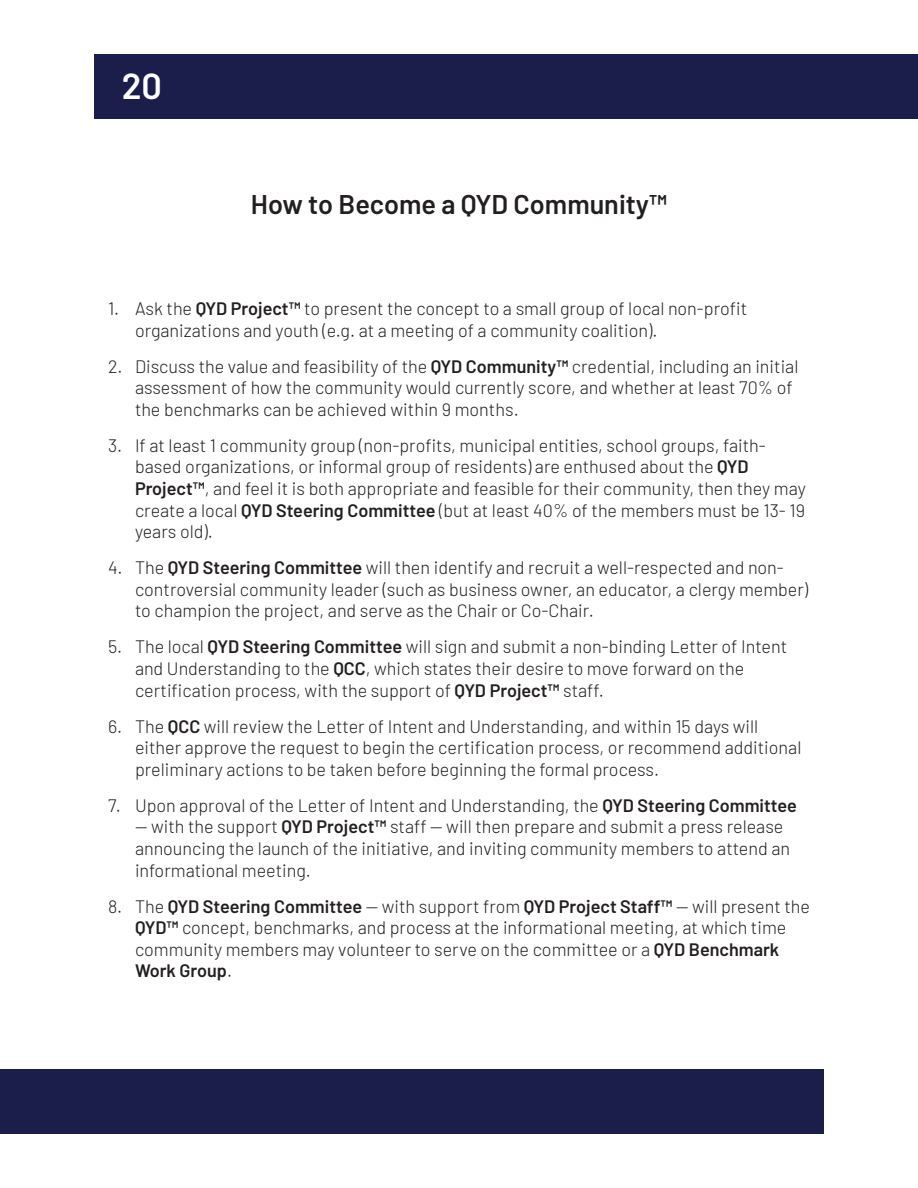
<style>
.page{position:relative;width:918px;height:1188px;background:#fff}
.page>*{position:absolute;margin:0;border:0;box-sizing:border-box;transform-origin:0 0}
.t1{font:600 36px "Barlow";color:#fff}
.t2{font:600 27px "Barlow";color:#231f20}
.t3{font:300 18px/21.6px "Barlow";color:#231f20}
.s1{font-weight:600}
</style>
<div class="page">
<div style="left:94px;top:54px;width:824px;height:65px;background:#1b1d4b"></div>
<div style="left:0;top:1069px;width:824px;height:65px;background:#1b1d4b"></div>
<p class="t1" style="left:122px;top:59px;width:42px">20</p>
<p class="t2" style="left:251px;top:184px;width:418px">How to Become a QYD Community™</p>
<p class="t3" style="left:135px;top:296px;width:614px;text-indent:-27px">1. Ask the <span class="s1">QYD Project™</span> to present the concept to a small group of local non-profit organizations and youth (e.g. at a meeting of a community coalition).</p>
<p class="t3" style="left:135px;top:354px;width:665px;text-indent:-27px">2. Discuss the value and feasibility of the <span class="s1">QYD Community™</span> credential, including an initial assessment of how the community would currently score, and whether at least 70% of the benchmarks can be achieved within 9 months.</p>
<p class="t3" style="left:135px;top:433px;width:672px;text-indent:-27px">3. If at least 1 community group (non-profits, municipal entities, school groups, faith&shy;based organizations, or informal group of residents) are enthused about the <span class="s1">QYD Project™</span>, and feel it is both appropriate and feasible for their community, then they may create a local <span class="s1">QYD Steering Committee</span> (but at least 40% of the members must be 13- 19 years old).</p>
<p class="t3" style="left:135px;top:556px;width:675px;text-indent:-27px">4. The <span class="s1">QYD Steering Committee</span> will then identify and recruit a well-respected and non&shy;controversial community leader (such as business owner, an educator, a clergy member) to champion the project, and serve as the Chair or Co-Chair.</p>
<p class="t3" style="left:135px;top:635px;width:654px;text-indent:-27px">5. The local <span class="s1">QYD Steering Committee</span> will sign and submit a non-binding Letter of Intent and Understanding to the <span class="s1">QCC</span>, which states their desire to move forward on the certification process, with the support of <span class="s1">QYD Project™</span> staff.</p>
<p class="t3" style="left:135px;top:714px;width:668px;text-indent:-27px">6. The <span class="s1">QCC</span> will review the Letter of Intent and Understanding, and within 15 days will either approve the request to begin the certification process, or recommend additional preliminary actions to be taken before beginning the formal process.</p>
<p class="t3" style="left:108px;top:793px;width:690px">7. Upon approval of the Letter of Intent and Understanding, the <span class="s1">QYD Steering Committee</span></p>
<p class="t3" style="left:135px;top:815px;width:657px">— with the support <span class="s1">QYD Project™</span> staff — will then prepare and submit a press release announcing the launch of the initiative, and inviting community members to attend an informational meeting.</p>
<p class="t3" style="left:135px;top:894px;width:677px;text-indent:-27px">8. The <span class="s1">QYD Steering Committee</span> — with support from <span class="s1">QYD Project Staff™</span> — will present the <span class="s1">QYD™</span> concept, benchmarks, and process at the informational meeting, at which time community members may volunteer to serve on the committee or a <span class="s1">QYD Benchmark Work Group</span>.</p>
</div>
